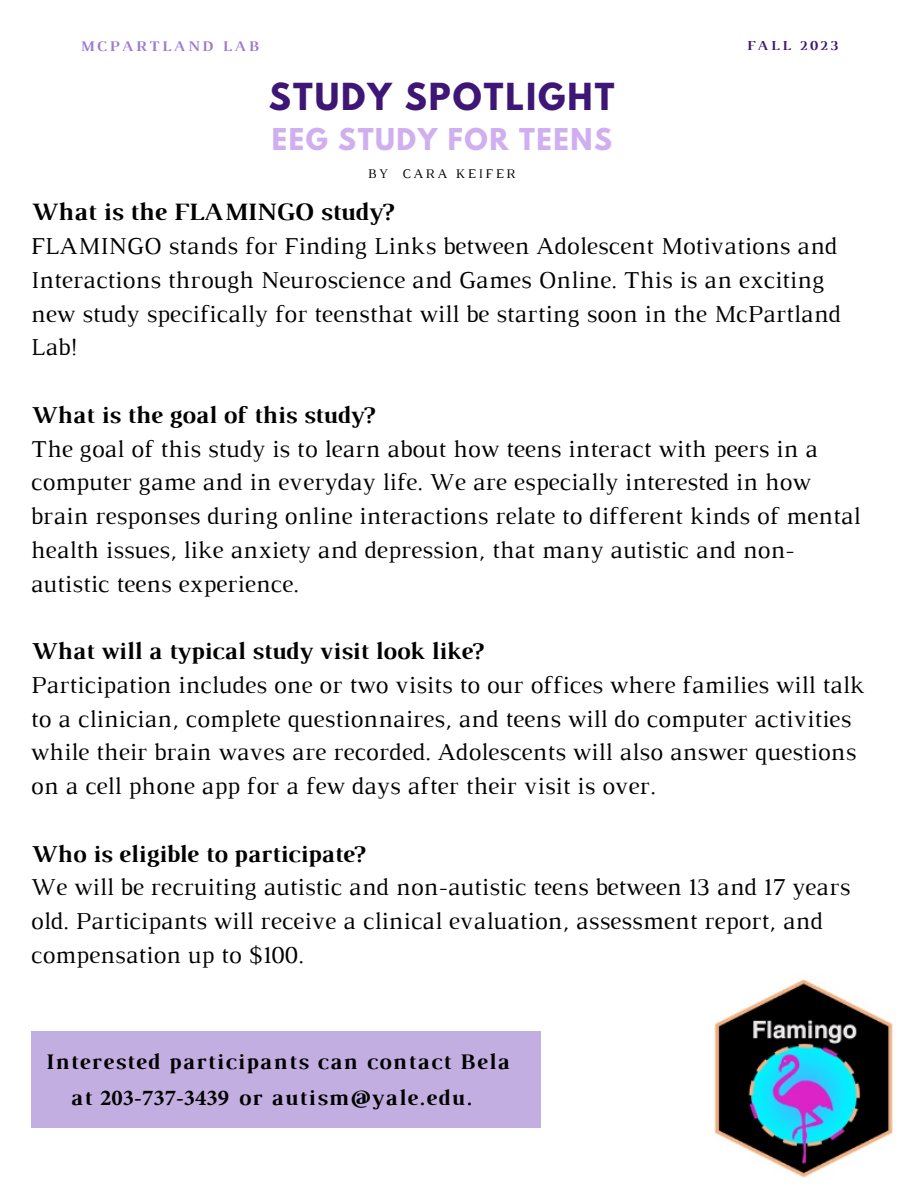
<style>
.page{position:relative;width:918px;height:1188px;background:#fff}
.page>*{position:absolute;margin:0;border:0;box-sizing:border-box;transform-origin:0 0}
.t1{font:700 33px "League Spartan";letter-spacing:.06em;color:#3e1776}
.t2{font:700 26.7px "League Spartan";letter-spacing:.06em;color:#cfafef}
.t3{font:700 25.5px "Luthier";color:#000}
.t4{font:24.75px/33.8px "Luthier";color:#000}
.t5{font:700 24.75px "Luthier";color:#000}
.t6{font:700 22.65px/36px "Luthier";letter-spacing:.06em;color:#000;text-align:center}
.t7{font:700 15px "Luthier";letter-spacing:.18em;color:#9d7acf}
.t8{font:700 13.95px "Luthier";letter-spacing:.18em;color:#3e1776}
.t9{font:13.5px "Luthier";letter-spacing:.18em;color:#000}
.s1{font-family:"Minion Pro"}
</style>
<div class="page">
<div style="left:31px;top:1031px;width:509px;height:97px;background:#c3aee1"></div>
<img style="left:714px;top:979px;width:179px;height:199px">
<p class="t7" style="left:80px;top:40px;width:180px">MCPARTLAND LAB</p>
<p class="t8" style="left:747px;top:40px;width:93px">FALL 2023</p>
<p class="t1" style="left:269px;top:80px;width:347px">STUDY SPOTLIGHT</p>
<p class="t2" style="left:272px;top:126px;width:342px">EEG STUDY FOR TEENS</p>
<p class="t9" style="left:368px;top:169px;width:149px">BY CARA KEIFER</p>
<h2 class="t3" style="left:31px;top:203px;width:364px">What is the FLAMINGO study?</h2>
<p class="t4" style="left:31px;top:231px;width:812px">FLAMINGO stands for Finding Links between Adolescent Motivations and Interactions through Neuroscience and Games Online. This is an exciting new study specifically for teensthat will be starting soon in the McPartland Lab!</p>
<h2 class="t5" style="left:31px;top:406px;width:345px">What is the goal of this study?</h2>
<p class="t4" style="left:31px;top:433px;width:831px">The goal of this study is to learn about how teens interact with peers in a computer game and in everyday life. We are especially interested in how brain responses during online interactions relate to different kinds of mental health issues, like anxiety and depression, that many autistic and non&shy;autistic teens experience.</p>
<h2 class="t5" style="left:31px;top:642px;width:453px">What will a typical study visit look like?</h2>
<p class="t4" style="left:31px;top:670px;width:835px">Participation includes one or two visits to our offices where families will talk to a clinician, complete questionnaires, and teens will do computer activities while their brain waves are recorded. Adolescents will also answer questions on a cell phone app for a few days after their visit is over.</p>
<h2 class="t5" style="left:31px;top:844px;width:335px">Who is eligible to participate?</h2>
<p class="t4" style="left:31px;top:872px;width:821px">We will be recruiting autistic and non-autistic teens between 13 and 17 years old. Participants will receive a clinical evaluation, assessment report, and compensation up to $100.</p>
<p class="t6" style="left:45px;top:1045px;width:465px">Interested participants can contact Bela at <span class="s1">203-737-3439</span> or autism@yale.edu.</p>
</div>
